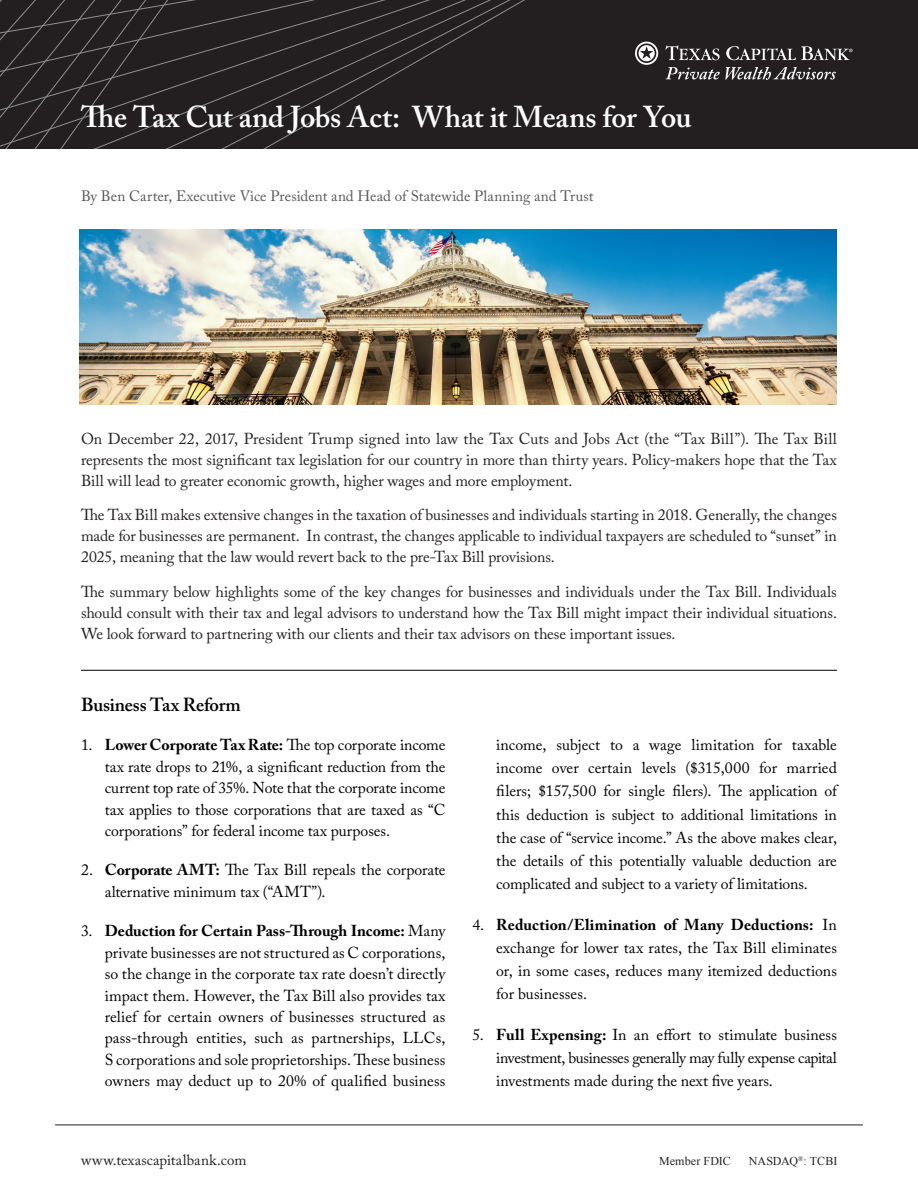
<style>
.page{position:relative;width:918px;height:1188px;background:#fff}
.page>*{position:absolute;margin:0;border:0;box-sizing:border-box;transform-origin:0 0}
.t1{font:600 30px "Adobe Caslon Pro";letter-spacing:-.015em;color:#fff}
.t2{font:600 18.75px "Adobe Caslon Pro";letter-spacing:-.01em;color:#000}
.t3{font:15.75px/21.5px "Adobe Caslon Pro";letter-spacing:-.005em;color:#000;text-align:justify}
.t4{font:15.75px/21px "Adobe Caslon Pro";letter-spacing:-.01em;color:#231f20;text-align:justify}
.t5{font:15px "Adobe Caslon Pro";letter-spacing:.005em;color:#57585a}
.t6{font:15px "Adobe Caslon Pro";letter-spacing:.01em;color:#231f20}
.t7{font:12px "Times New Roman";color:#231f20}
.s1{font-weight:700}
</style>
<div class="page">
<div style="left:0;top:0;width:918px;height:148px;background:#231f20"></div>
<svg style="left:0;top:126px;width:305px;height:22px"></svg>
<svg style="left:0;top:80px;width:385px;height:46px"></svg>
<hr style="left:55px;top:1125px;width:808px;height:1px;background:#231f20">
<svg style="left:0;top:0;width:853px;height:80px"></svg>
<img style="left:80px;top:229px;width:756px;height:176px">
<hr style="left:81px;top:670px;width:756px;height:1px;background:#000">
<p class="t1" style="left:81px;top:99px;width:612px">The Tax Cut and Jobs Act: What it Means for You</p>
<p class="t5" style="left:81px;top:187px;width:514px">By Ben Carter, Executive Vice President and Head of Statewide Planning and Trust</p>
<p class="t4" style="left:81px;top:428px;width:757px">On December 22, 2017, President Trump signed into law the Tax Cuts and Jobs Act (the “Tax Bill”). The Tax Bill represents the most significant tax legislation for our country in more than thirty years. Policy-makers hope that the Tax Bill will lead to greater economic growth, higher wages and more employment.</p>
<p class="t4" style="left:81px;top:505px;width:757px">The Tax Bill makes extensive changes in the taxation of businesses and individuals starting in 2018. Generally, the changes made for businesses are permanent. In contrast, the changes applicable to individual taxpayers are scheduled to “sunset” in 2025, meaning that the law would revert back to the pre-Tax Bill provisions.</p>
<p class="t4" style="left:81px;top:581px;width:758px">The summary below highlights some of the key changes for businesses and individuals under the Tax Bill. Individuals should consult with their tax and legal advisors to understand how the Tax Bill might impact their individual situations.<br>We look forward to partnering with our clients and their tax advisors on these important issues.</p>
<p class="t2" style="left:81px;top:693px;width:161px">Business Tax Reform</p>
<p class="t3" style="left:105px;top:734px;width:342px;text-indent:-24px">1. <span class="s1">Lower Corporate Tax Rate:</span> The top corporate income tax rate drops to 21%, a significant reduction from the current top rate of 35%. Note that the corporate income tax applies to those corporations that are taxed as “C corporations” for federal income tax purposes.</p>
<p class="t3" style="left:105px;top:859px;width:342px;text-indent:-24px">2. <span class="s1">Corporate AMT:</span> The Tax Bill repeals the corporate alternative minimum tax (“AMT”).</p>
<p class="t3" style="left:105px;top:920px;width:342px;text-indent:-24px">3. <span class="s1">Deduction for Certain Pass-Through Income:</span> Many private businesses are not structured as C corporations, so the change in the corporate tax rate doesn’t directly impact them. However, the Tax Bill also provides tax relief for certain owners of businesses structured as pass-through entities, such as partnerships, LLCs, S corporations and sole proprietorships. These business owners may deduct up to 20% of qualified business</p>
<p class="t6" style="left:81px;top:1151px;width:167px">www.texascapitalbank.com</p>
<p class="t3" style="left:496px;top:733px;width:342px;line-height:23.1px">income, subject to a wage limitation for taxable income over certain levels ($315,000 for married filers; $157,500 for single filers). The application of this deduction is subject to additional limitations in the case of “service income.” As the above makes clear, the details of this potentially valuable deduction are complicated and subject to a variety of limitations.</p>
<p class="t3" style="left:496px;top:913px;width:342px;line-height:23.1px;text-indent:-24px">4. <span class="s1">Reduction/Elimination of Many Deductions:</span> In exchange for lower tax rates, the Tax Bill eliminates or, in some cases, reduces many itemized deductions for businesses.</p>
<p class="t3" style="left:496px;top:1023px;width:342px;line-height:23.1px;text-indent:-24px">5. <span class="s1">Full Expensing:</span> In an effort to stimulate business investment, businesses generally may fully expense capital investments made during the next five years.</p>
<p class="t7" style="left:659px;top:1153px;width:73px">Member FDIC</p>
<p class="t7" style="left:749px;top:1153px;width:90px">NASDAQ<sup>®</sup>: TCBI</p>
</div>
